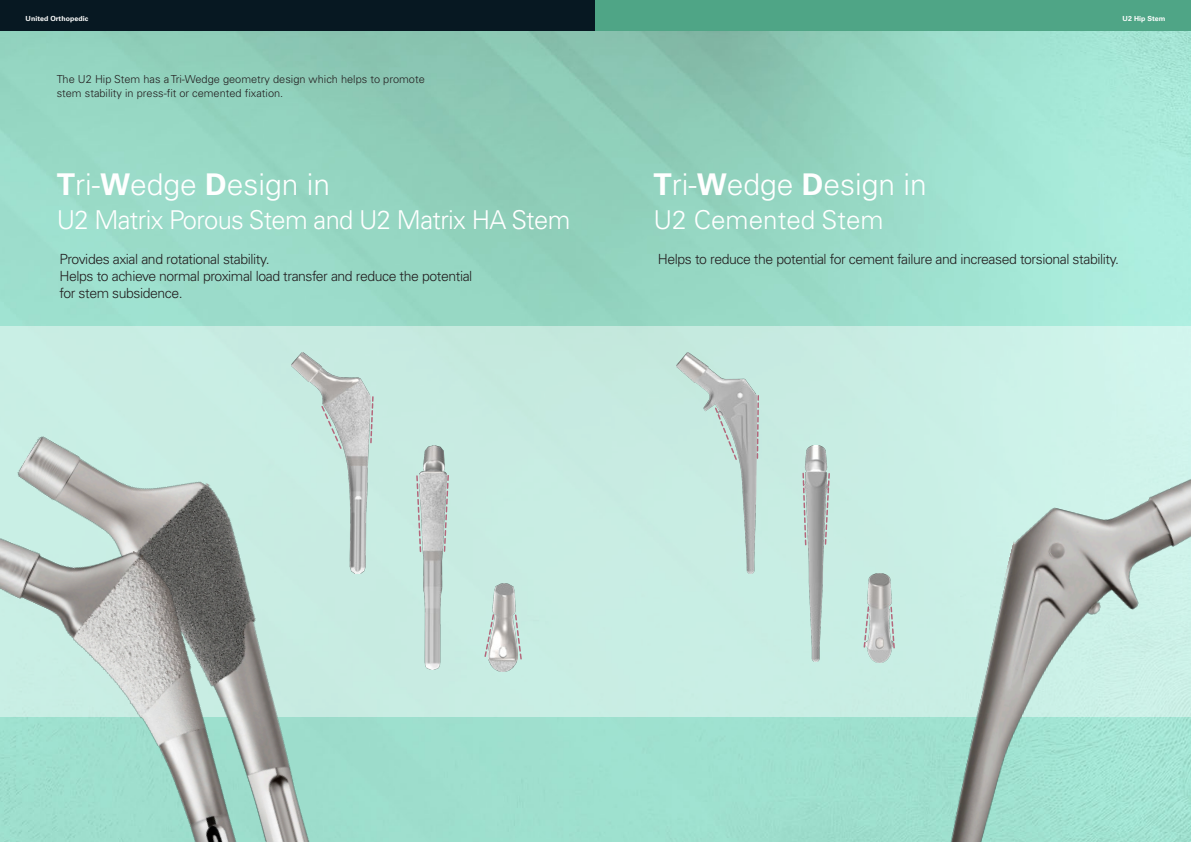
<style>
.page{position:relative;width:1191px;height:842px;background:#fff}
.page>*{position:absolute;margin:0;border:0;box-sizing:border-box;transform-origin:0 0}
.圖說{font:300 30px "Univers LT Pro 45";color:#fff}
.圖說-2{font:300 26px "Univers LT Pro 45";letter-spacing:-.025em;color:#fff}
.圖說-3{font:300 26px "Univers LT Pro 45";color:#fff}
.中標{font:300 14px/17px "Univers LT Pro 45";letter-spacing:-.03em;color:#231f20}
.內文{font:300 11px/14px "Univers LT Pro 45";color:#231f20}
.t1{font:700 7px "Univers LT Pro 65";letter-spacing:.01em;color:#fff}
.s1{font-family:"Univers LT Pro 65";font-weight:700}
</style>
<div class="page">
<div style="left:0;top:0;width:595px;height:34px;background:#071822"></div>
<div style="left:595px;top:0;width:596px;height:34px;background:#4fa586"></div>
<img style="left:0;top:32px;width:1191px;height:810px">
<div style="left:0;top:326px;width:1191px;height:390px;background:#c8ede3"></div>
<img style="left:17px;top:436px;width:500px;height:406px">
<img style="left:938px;top:431px;width:253px;height:411px">
<img style="left:0;top:491px;width:423px;height:351px">
<img style="left:804px;top:446px;width:24px;height:215px">
<img style="left:677px;top:352px;width:79px;height:222px">
<img style="left:867px;top:573px;width:25px;height:89px">
<img style="left:419px;top:446px;width:27px;height:223px">
<img style="left:292px;top:352px;width:78px;height:221px">
<img style="left:488px;top:584px;width:30px;height:87px">
<svg style="left:369px;top:395px;width:5px;height:49px"></svg>
<svg style="left:415px;top:474px;width:7px;height:79px"></svg>
<svg style="left:443px;top:474px;width:7px;height:79px"></svg>
<svg style="left:483px;top:613px;width:12px;height:45px"></svg>
<svg style="left:863px;top:605px;width:7px;height:44px"></svg>
<svg style="left:514px;top:613px;width:8px;height:47px"></svg>
<svg style="left:889px;top:606px;width:6px;height:43px"></svg>
<svg style="left:756px;top:394px;width:3px;height:66px"></svg>
<svg style="left:802px;top:472px;width:5px;height:74px"></svg>
<svg style="left:824px;top:472px;width:6px;height:74px"></svg>
<svg style="left:320px;top:405px;width:23px;height:45px"></svg>
<svg style="left:713px;top:406px;width:25px;height:55px"></svg>
<p class="t1" style="left:26px;top:14px;width:64px">United Orthopedic</p>
<p class="t1" style="left:1122px;top:14px;width:44px">U2 Hip Stem</p>
<p class="內文" style="left:57px;top:72px;width:370px">The U2 Hip Stem has a Tri-Wedge geometry design which helps to promote stem stability in press-fit or cemented fixation.</p>
<p class="圖說" style="left:57px;top:165px;width:275px"><span class="s1">T</span>ri-<span class="s1">W</span>edge <span class="s1">D</span>esign in</p>
<p class="圖說-2" style="left:57px;top:202px;width:515px">U2 Matrix Porous Stem and U2 Matrix HA Stem</p>
<p class="中標" style="left:60px;top:251px;width:211px">Provides axial and rotational stability.</p>
<p class="中標" style="left:60px;top:268px;width:414px">Helps to achieve normal proximal load transfer and reduce the potential for stem subsidence.</p>
<p class="圖說" style="left:653px;top:165px;width:275px"><span class="s1">T</span>ri-<span class="s1">W</span>edge <span class="s1">D</span>esign in</p>
<p class="圖說-3" style="left:653px;top:202px;width:232px">U2 Cemented Stem</p>
<p class="中標" style="left:658px;top:251px;width:463px">Helps to reduce the potential for cement failure and increased torsional stability.</p>
</div>
